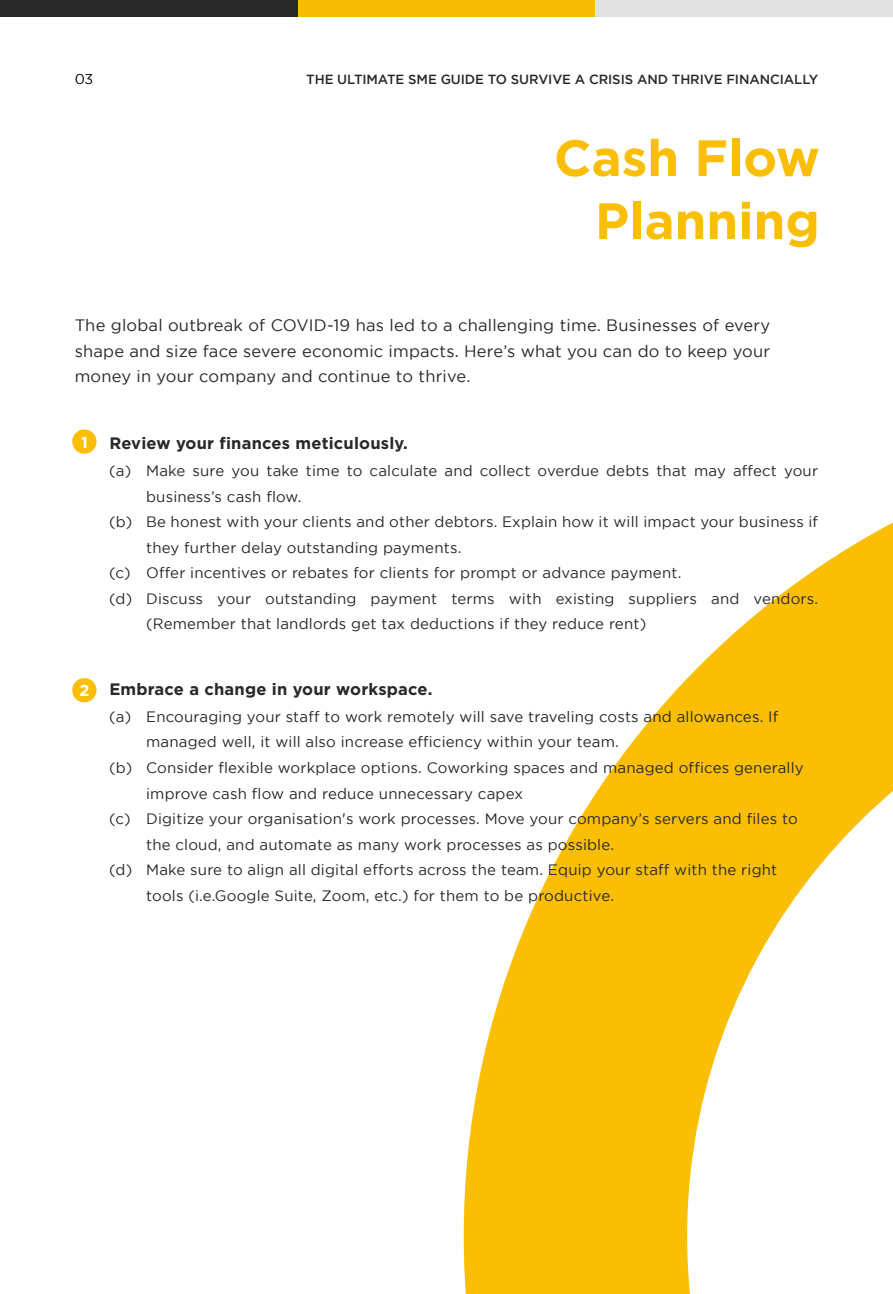
<style>
.page{position:relative;width:893px;height:1294px;background:#fff}
.page>*{position:absolute;margin:0;border:0;box-sizing:border-box;transform-origin:0 0}
.t1{font:700 51px/63px "Gotham";color:#fabe04;text-align:right}
.t2{font:16.5px/25.5px "Gotham";letter-spacing:.01em;color:#282828;text-align:justify}
.t3{font:700 16.5px "Gotham";letter-spacing:.01em;color:#282828}
.t4{font:700 16.05px "Gotham";color:#fff}
.t5{font:15px/25.5px "Gotham";letter-spacing:.01em;color:#282828}
.t6{font:14.25px "Gotham";color:#000}
.t7{font:500 13.2px "Gotham";letter-spacing:-.005em;color:#282828}
</style>
<div class="page">
<svg style="left:464px;top:522px;width:429px;height:772px;fill:#fabe04"></svg>
<svg style="left:687px;top:652px;width:206px;height:642px"></svg>
<div style="left:72px;top:429px;width:25px;height:25px;background:#fabe04;border-radius:50%"></div>
<div style="left:72px;top:678px;width:25px;height:24px;background:#fabe04;border-radius:50%"></div>
<div style="left:0;top:0;width:298px;height:16px;background:#282828"></div>
<div style="left:298px;top:0;width:297px;height:16px;background:#f7bb04"></div>
<div style="left:595px;top:0;width:298px;height:16px;background:#e2e2e2"></div>
<p class="t6" style="left:75px;top:71px;width:20px">03</p>
<p class="t7" style="left:306px;top:72px;width:513px">THE ULTIMATE SME GUIDE TO SURVIVE A CRISIS AND THRIVE FINANCIALLY</p>
<h1 class="t1" style="left:554px;top:125px;width:267px">Cash Flow<br>Planning</h1>
<p class="t2" style="left:75px;top:313px;width:697px">The global outbreak of COVID-19 has led to a challenging time. Businesses of every shape and size face severe economic impacts. Here’s what you can do to keep your money in your company and continue to thrive.</p>
<p class="t4" style="left:81px;top:432px;width:8px">1</p>
<p class="t4" style="left:79px;top:681px;width:11px">2</p>
<p class="t3" style="left:109px;top:434px;width:300px">Review your finances meticulously.</p>
<p class="t5" style="left:146px;top:458px;width:673px">Make sure you take time to calculate and collect overdue debts that may affect your business’s cash flow.<br>Be honest with your clients and other debtors. Explain how it will impact your business if they further delay outstanding payments.<br>Offer incentives or rebates for clients for prompt or advance payment.<br>Discuss your outstanding payment terms with existing suppliers and vendors. (Remember that landlords get tax deductions if they reduce rent)</p>
<p class="t5" style="left:109px;top:458px;width:24px">(a)</p>
<p class="t5" style="left:109px;top:509px;width:24px">(b)</p>
<p class="t5" style="left:109px;top:560px;width:24px">(c) (d)</p>
<p class="t3" style="left:109px;top:679px;width:325px">Embrace a change in your workspace.</p>
<p class="t5" style="left:146px;top:704px;width:659px">Encouraging your staff to work remotely will save traveling costs and allowances. If managed well, it will also increase efficiency within your team.<br>Consider flexible workplace options. Coworking spaces and managed offices generally improve cash flow and reduce unnecessary capex<br>Digitize your organisation's work processes. Move your company’s servers and files to the cloud, and automate as many work processes as possible.<br>Make sure to align all digital efforts across the team. Equip your staff with the right tools (i.e.Google Suite, Zoom, etc.) for them to be productive.</p>
<p class="t5" style="left:109px;top:704px;width:24px">(a)</p>
<p class="t5" style="left:109px;top:755px;width:24px">(b)</p>
<p class="t5" style="left:109px;top:806px;width:23px">(c)</p>
<p class="t5" style="left:109px;top:857px;width:24px">(d)</p>
</div>
